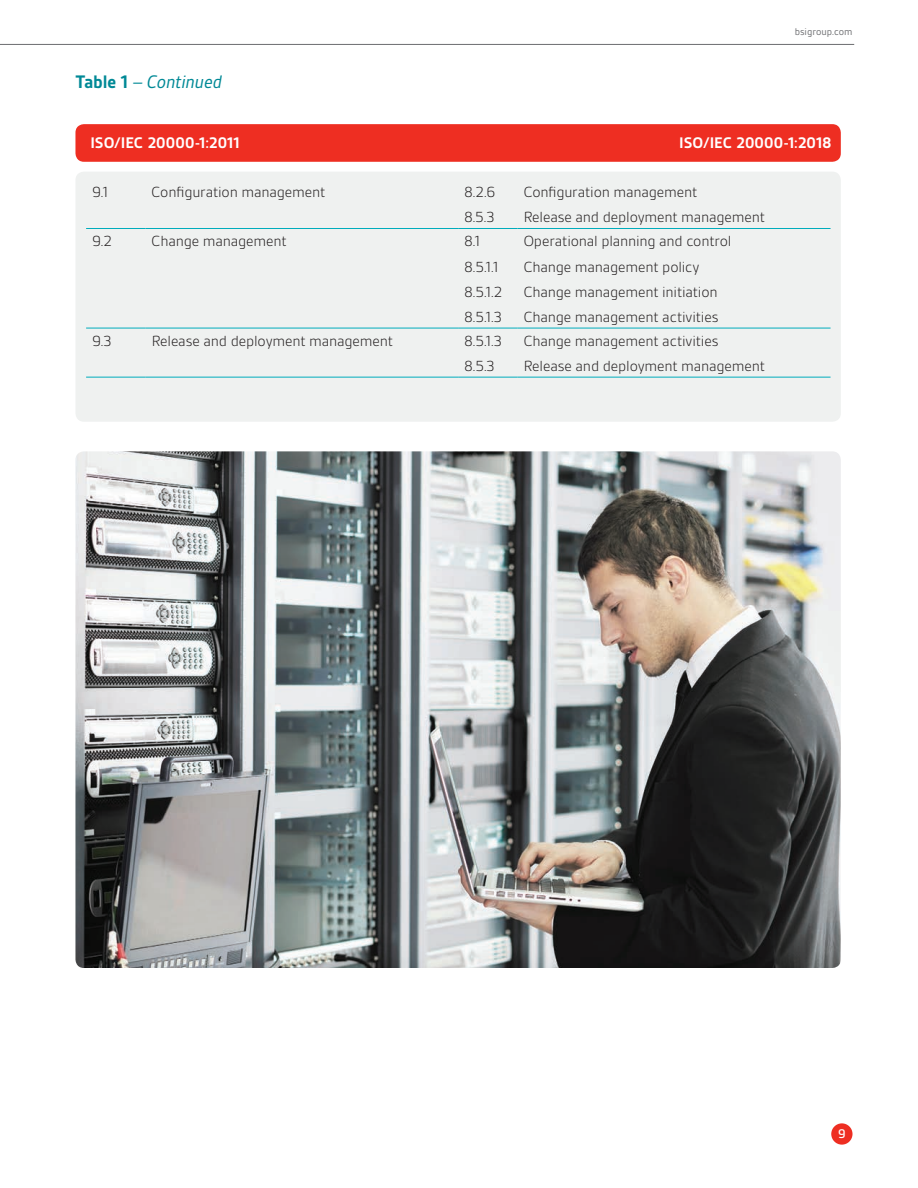
<style>
.page{position:relative;width:918px;height:1188px;background:#fff}
.page>*{position:absolute;margin:0;border:0;box-sizing:border-box;transform-origin:0 0}
.t1{font:italic 19.5px "BSI Gesta";letter-spacing:-.005em;color:#008996}
.t2{font:700 16.5px "BSI Gesta";letter-spacing:.005em;color:#fff}
.t3{font:300 15.75px/25.2px "BSI Gesta";letter-spacing:-.01em;color:#231f20}
.t4{font:500 13.5px "BSI Gesta";color:#fff}
.t5{font:10.5px "BSI Gesta";color:#6c6d70}
.s1{font-weight:700;font-style:normal}
</style>
<div class="page">
<div style="left:831px;top:1123px;width:22px;height:22px;background:#ee2e22;border-radius:50%"></div>
<div style="left:75px;top:124px;width:766px;height:38px;background:#ee2e22;border-radius:9px"></div>
<div style="left:75px;top:172px;width:766px;height:250px;background:#eff1f0;border-radius:9px"></div>
<hr style="left:86px;top:228px;width:60px;height:1px;background:#00acbc">
<hr style="left:146px;top:228px;width:312px;height:1px;background:#00acbc">
<hr style="left:458px;top:228px;width:60px;height:1px;background:#00acbc">
<hr style="left:518px;top:228px;width:313px;height:1px;background:#00acbc">
<hr style="left:86px;top:328px;width:60px;height:1px;background:#00acbc">
<hr style="left:146px;top:328px;width:312px;height:1px;background:#00acbc">
<hr style="left:458px;top:328px;width:60px;height:1px;background:#00acbc">
<hr style="left:518px;top:328px;width:313px;height:1px;background:#00acbc">
<hr style="left:86px;top:377px;width:60px;height:1px;background:#00acbc">
<hr style="left:146px;top:377px;width:312px;height:1px;background:#00acbc">
<hr style="left:458px;top:377px;width:60px;height:1px;background:#00acbc">
<hr style="left:518px;top:377px;width:313px;height:1px;background:#00acbc">
<img style="left:75px;top:451px;width:766px;height:517px">
<hr style="left:0;top:44px;width:854px;height:1px;background:#6c6d70">
<p class="t1" style="left:75px;top:72px;width:148px"><span class="s1">Table 1</span> – Continued</p>
<p class="t5" style="left:795px;top:27px;width:59px">bsigroup.com</p>
<p class="t2" style="left:90px;top:134px;width:151px">ISO/IEC 20000-1:2011</p>
<p class="t2" style="left:679px;top:134px;width:154px">ISO/IEC 20000-1:2018</p>
<p class="t3" style="left:92px;top:180px;width:18px">9.1</p>
<p class="t3" style="left:152px;top:180px;width:175px">Configuration management</p>
<p class="t3" style="left:464px;top:180px;width:33px">8.2.6<br>8.5.3</p>
<p class="t3" style="left:524px;top:180px;width:243px">Configuration management<br>Release and deployment management</p>
<p class="t3" style="left:92px;top:229px;width:22px">9.2</p>
<p class="t3" style="left:152px;top:229px;width:137px">Change management</p>
<p class="t3" style="left:464px;top:229px;width:40px">8.1<br>8.5.1.1<br>8.5.1.2<br>8.5.1.3</p>
<p class="t3" style="left:524px;top:229px;width:209px">Operational planning and control<br>Change management policy<br>Change management initiation<br>Change management activities</p>
<p class="t3" style="left:92px;top:328px;width:21px">9.3</p>
<p class="t3" style="left:152px;top:328px;width:243px">Release and deployment management</p>
<p class="t3" style="left:464px;top:328px;width:39px">8.5.1.3<br>8.5.3</p>
<p class="t3" style="left:524px;top:328px;width:243px">Change management activities<br>Release and deployment management</p>
<p class="t4" style="left:838px;top:1127px;width:9px">9</p>
</div>
